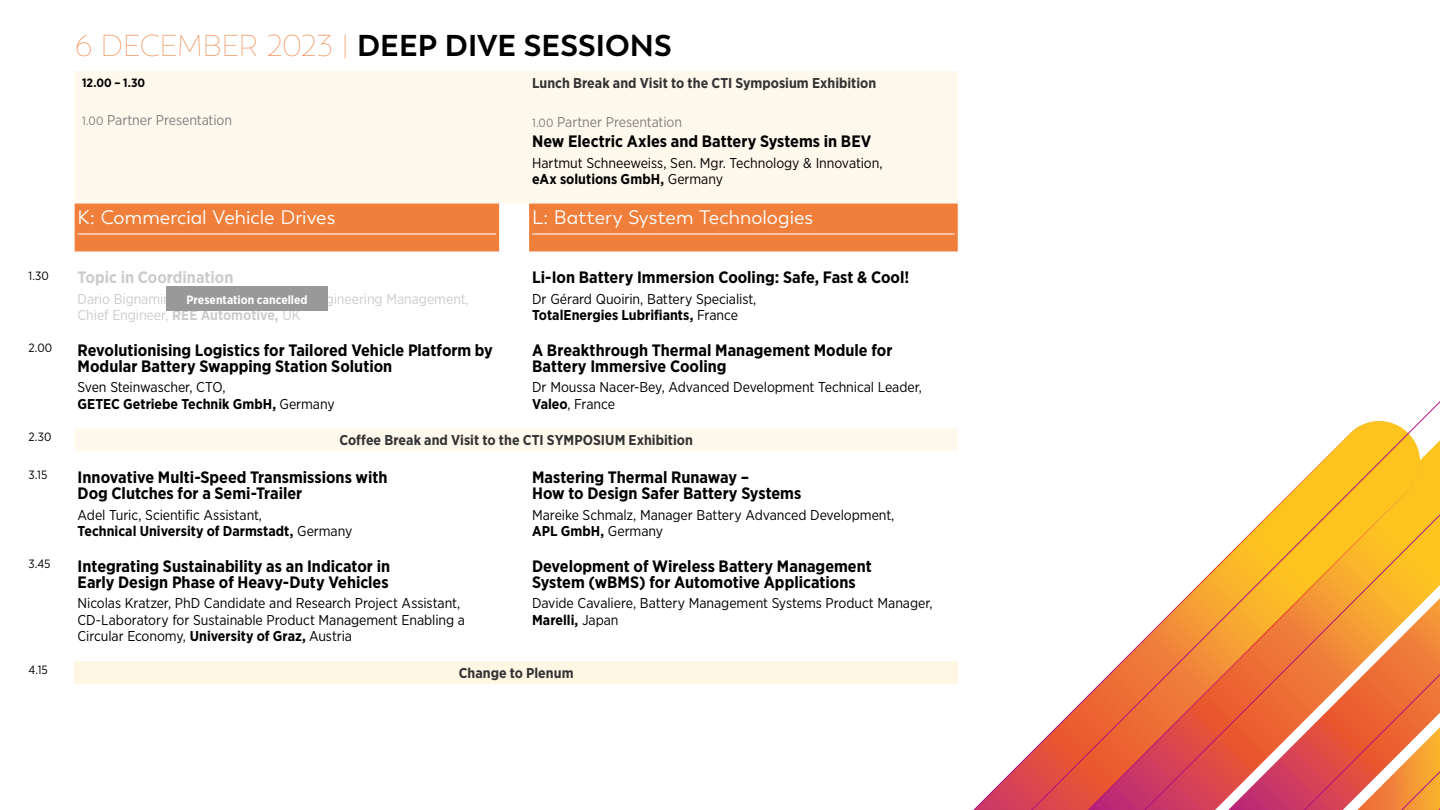
<style>
.page{position:relative;width:1440px;height:810px;background:#fff}
.page>*{position:absolute;margin:0;border:0;box-sizing:border-box;transform-origin:0 0}
.t1{font:700 30px "Trenda";color:#000}
.t2{font:19.5px "Trenda";color:#fff}
.t3{font:700 16.5px/16.5px "Gotham Narrow";color:#000}
.t4{font:700 16.5px "Gotham Narrow";color:#ccc}
.t5{font:14.25px/16.5px "Gotham Narrow";letter-spacing:-.005em;color:#000}
.t6{font:700 14.25px "Gotham Narrow";color:#333}
.t7{font:14.25px/16.5px "Gotham Narrow";letter-spacing:-.005em;color:#ccc}
.t8{font:14.25px "Gotham Narrow";letter-spacing:-.005em;color:#808080}
.t9{font:12px "Gotham Narrow";letter-spacing:-.005em;color:#000}
.t10{font:700 12px "Gotham Narrow";color:#fff}
.t11{font:700 12px "Gotham Narrow";color:#000}
.s1{font-weight:100;color:#f07f3c}
.s2{font-size:12px}
.s3{font-weight:700}
</style>
<div class="page">
<svg style="left:75px;top:71px;width:883px;height:380px"></svg>
<div style="left:75px;top:204px;width:883px;height:47px;background:#f07f3c"></div>
<div style="left:75px;top:661px;width:883px;height:22px;background:#fff6e4"></div>
<hr style="left:78px;top:233px;width:418px;height:2px;background:#fff">
<hr style="left:532px;top:233px;width:423px;height:2px;background:#fff">
<svg style="left:912px;top:416px;width:98px;height:394px"></svg>
<svg style="left:1010px;top:401px;width:430px;height:409px"></svg>
<svg style="left:1228px;top:588px;width:212px;height:222px;background:#ec804b"></svg>
<div style="left:166px;top:286px;width:162px;height:25px;background:#999"></div>
<h1 class="t1" style="left:75px;top:27px;width:598px"><span class="s1">6 DECEMBER 2023 |</span> DEEP DIVE SESSIONS</h1>
<p class="t11" style="left:82px;top:75px;width:65px">12.00 – 1.30</p>
<p class="t6" style="left:532px;top:74px;width:346px">Lunch Break and Visit to the CTI Symposium Exhibition</p>
<p class="t8" style="left:82px;top:111px;width:151px"><span class="s2">1.00</span> Partner Presentation</p>
<p class="t8" style="left:532px;top:113px;width:151px"><span class="s2">1.00</span> Partner Presentation</p>
<p class="t3" style="left:532px;top:133px;width:341px">New Electric Axles and Battery Systems in BEV</p>
<p class="t5" style="left:532px;top:154px;width:352px">Hartmut Schneeweiss, Sen. Mgr. Technology &amp; Innovation, <span class="s3">eAx solutions GmbH,</span> Germany</p>
<h2 class="t2" style="left:78px;top:206px;width:259px">K: Commercial Vehicle Drives</h2>
<h2 class="t2" style="left:532px;top:206px;width:283px">L: Battery System Technologies</h2>
<p class="t9" style="left:28px;top:268px;width:22px">1.30</p>
<p class="t4" style="left:78px;top:267px;width:157px">Topic in Coordination</p>
<p class="t7" style="left:78px;top:290px;width:393px">Dario Bignamini, ex-Head of Project &amp; Engineering Management,<br>Chief Engineer, <span class="s3">REE Automotive,</span> UK</p>
<p class="t10" style="left:187px;top:292px;width:122px">Presentation cancelled</p>
<p class="t9" style="left:28px;top:340px;width:25px">2.00</p>
<p class="t3" style="left:78px;top:342px;width:417px">Revolutionising Logistics for Tailored Vehicle Platform by<br>Modular Battery Swapping Station Solution</p>
<p class="t5" style="left:78px;top:379px;width:259px">Sven Steinwascher, CTO,<br><span class="s3">GETEC Getriebe Technik GmbH,</span> Germany</p>
<p class="t3" style="left:532px;top:269px;width:379px">Li-Ion Battery Immersion Cooling: Safe, Fast &amp; Cool!</p>
<p class="t5" style="left:532px;top:290px;width:226px">Dr Gérard Quoirin, Battery Specialist,<br><span class="s3">TotalEnergies Lubrifiants,</span> France</p>
<p class="t3" style="left:532px;top:342px;width:362px">A Breakthrough Thermal Management Module for<br>Battery Immersive Cooling</p>
<p class="t5" style="left:532px;top:379px;width:391px">Dr Moussa Nacer-Bey, Advanced Development Technical Leader,<br><span class="s3">Valeo</span>, France</p>
<p class="t9" style="left:28px;top:429px;width:24px">2.30</p>
<p class="t6" style="left:340px;top:431px;width:355px">Coffee Break and Visit to the CTI SYMPOSIUM Exhibition</p>
<p class="t9" style="left:28px;top:468px;width:20px">3.15</p>
<p class="t3" style="left:78px;top:469px;width:311px">Innovative Multi-Speed Transmissions with<br>Dog Clutches for a Semi-Trailer</p>
<p class="t5" style="left:78px;top:506px;width:276px">Adel Turic, Scientific Assistant,<br><span class="s3">Technical University of Darmstadt,</span> Germany</p>
<p class="t3" style="left:532px;top:469px;width:271px">Mastering Thermal Runaway –<br>How to Design Safer Battery Systems</p>
<p class="t5" style="left:532px;top:506px;width:364px">Mareike Schmalz, Manager Battery Advanced Development,<br><span class="s3">APL GmbH,</span> Germany</p>
<p class="t9" style="left:28px;top:556px;width:24px">3.45</p>
<p class="t3" style="left:78px;top:558px;width:314px">Integrating Sustainability as an Indicator in<br>Early Design Phase of Heavy-Duty Vehicles</p>
<p class="t5" style="left:78px;top:595px;width:389px">Nicolas Kratzer, PhD Candidate and Research Project Assistant,<br>CD-Laboratory for Sustainable Product Management Enabling a<br>Circular Economy, <span class="s3">University of Graz,</span> Austria</p>
<p class="t3" style="left:532px;top:558px;width:341px">Development of Wireless Battery Management<br>System (wBMS) for Automotive Applications</p>
<p class="t5" style="left:532px;top:595px;width:402px">Davide Cavaliere, Battery Management Systems Product Manager,<br><span class="s3">Marelli,</span> Japan</p>
<p class="t9" style="left:28px;top:662px;width:21px">4.15</p>
<p class="t6" style="left:459px;top:664px;width:116px">Change to Plenum</p>
</div>
